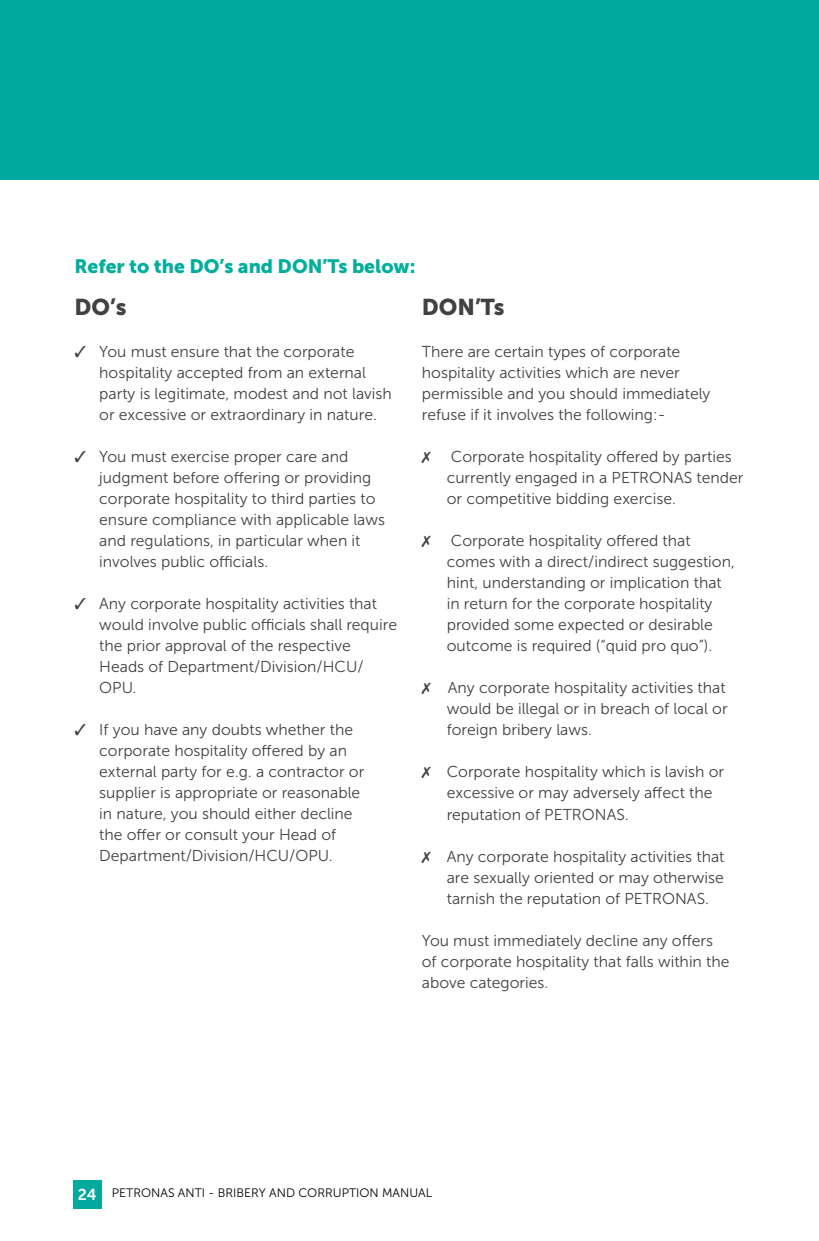
<style>
.page{position:relative;width:819px;height:1241px;background:#fff}
.page>*{position:absolute;margin:0;border:0;box-sizing:border-box;transform-origin:0 0}
.t1{font:22.75px "Museo Sans 900";color:#414142}
.t2{font:19.25px "Museo Sans 900";color:#00ae9d}
.t3{font:15.75px/21px "Museo Sans 300";color:#414142}
.t4{font:12.25px "Museo Sans 300";color:#000}
.s1{font-family:"Museo Sans 700";font-size:15.75px;color:#fff}
</style>
<div class="page">
<div style="left:0;top:0;width:819px;height:180px;background:#00a99d"></div>
<div style="left:73px;top:1179px;width:28px;height:28px;background:#03a99d"></div>
<p class="t2" style="left:74px;top:255px;width:342px">Refer to the DO’s and DON ’Ts below:</p>
<h1 class="t1" style="left:74px;top:294px;width:54px">DO’s</h1>
<p class="t3" style="left:99px;top:341px;width:294px;text-indent:-25px">✓ You must ensure that the corporate hospitality accepted from an external party is legitimate, modest and not lavish or excessive or extraordinary in nature.</p>
<p class="t3" style="left:99px;top:446px;width:287px;text-indent:-25px">✓ You must exercise proper care and judgment before offering or providing corporate hospitality to third parties to ensure compliance with applicable laws and regulations, in particular when it involves public officials.</p>
<p class="t3" style="left:99px;top:593px;width:299px;text-indent:-25px">✓ Any corporate hospitality activities that would involve public officials shall require the prior approval of the respective Heads of Department/Division/HCU/ OPU.</p>
<p class="t3" style="left:99px;top:719px;width:266px;text-indent:-25px">✓ If you have any doubts whether the corporate hospitality offered by an external party for e.g. a contractor or supplier is appropriate or reasonable in nature, you should either decline the offer or consult your Head of Department/Division/HCU/OPU.</p>
<h1 class="t1" style="left:422px;top:294px;width:84px">DON ’Ts</h1>
<p class="t3" style="left:422px;top:341px;width:290px">There are certain types of corporate hospitality activities which are never permissible and you should immediately refuse if it involves the following:-</p>
<p class="t3" style="left:446px;top:446px;width:298px">Corporate hospitality offered by parties currently engaged in a PETRONAS tender or competitive bidding exercise.</p>
<p class="t3" style="left:446px;top:530px;width:290px">Corporate hospitality offered that comes with a direct/indirect suggestion, hint, understanding or implication that in return for the corporate hospitality provided some expected or desirable outcome is required (“quid pro quo”).</p>
<p class="t3" style="left:446px;top:677px;width:282px;text-indent:-25px">✗ Any corporate hospitality activities that would be illegal or in breach of local or foreign bribery laws.</p>
<p class="t3" style="left:446px;top:761px;width:279px;text-indent:-25px">✗ Corporate hospitality which is lavish or excessive or may adversely affect the reputation of PETRONAS.</p>
<p class="t3" style="left:446px;top:845px;width:279px;text-align:justify;text-indent:-25px">✗ Any corporate hospitality activities that are sexually oriented or may otherwise tarnish the reputation of PETRONAS.</p>
<p class="t3" style="left:422px;top:929px;width:309px">You must immediately decline any offers of corporate hospitality that falls within the above categories.</p>
<p class="t4" style="left:78px;top:1185px;width:356px"><span class="s1">24</span> PETRONAS ANTI - BRIBERY AND CORRUPTION MANUAL</p>
</div>
